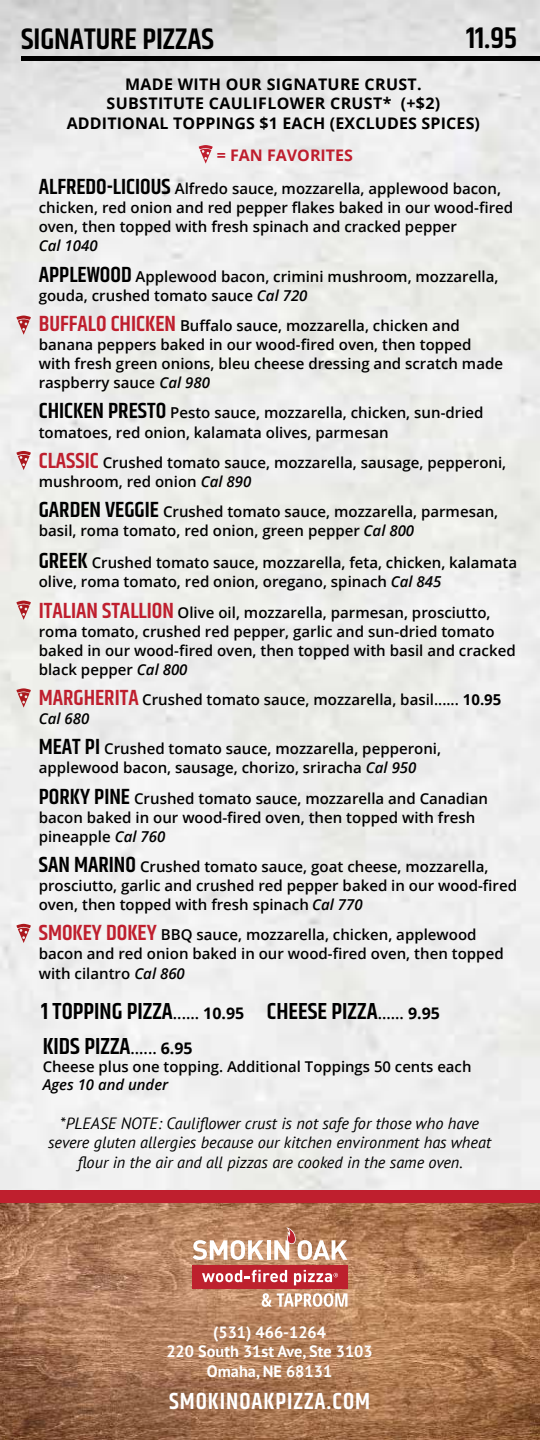
<style>
.page{position:relative;width:540px;height:1440px;background:#fff}
.page>*{position:absolute;margin:0;border:0;box-sizing:border-box;transform-origin:0 0}
.t1{font:600 30px "Khand";color:#000}
.t2{font:600 23.6px "Khand";letter-spacing:.04em;color:#fff}
.t3{font:600 23.4px/35.6px "Khand";color:#000}
.t4{font:italic 16.2px/19.6px "PT Sans";color:#000;text-align:center}
.t5{font:700 16.2px/19.6px "PT Sans";color:#fff;text-align:center}
.t6{font:700 16px/19.2px "Open Sans";letter-spacing:.02em;color:#000;text-align:center}
.t7{font:700 16px "Open Sans";color:#bf1e2e}
.t8{font:600 15px/19px "Open Sans";color:#000}
.t9{font:italic 600 15px "Open Sans";color:#000}
.s1{font-family:"Khand";font-size:22px}
.s2{font-style:italic}
.s3{font-family:"Khand";font-size:22px;color:#bf1f2e}
.s4{font-weight:700}
.s5{font-family:"Open Sans";font-size:15.8px}
.s6{font-family:"Open Sans";font-weight:700;font-size:16px}
</style>
<div class="page">
<img style="left:0;top:1202px;width:540px;height:238px">
<div style="left:0;top:1190px;width:540px;height:12px;background:#bf1f2e"></div>
<svg style="left:16px;top:316px;width:15px;height:19px"></svg>
<svg style="left:16px;top:451px;width:15px;height:19px"></svg>
<svg style="left:16px;top:601px;width:15px;height:19px"></svg>
<svg style="left:16px;top:688px;width:15px;height:20px"></svg>
<svg style="left:16px;top:924px;width:15px;height:19px"></svg>
<div style="left:21px;top:56px;width:519px;height:5px;background:#000"></div>
<svg style="left:199px;top:145px;width:14px;height:19px"></svg>
<svg style="left:262px;top:1293px;width:85px;height:14px"></svg>
<div style="left:192px;top:1266px;width:156px;height:23px;background:#bd212e"></div>
<svg style="left:193px;top:1240px;width:71px;height:20px"></svg>
<hr style="left:267px;top:1240px;width:3px;height:20px;background:#fff">
<svg style="left:274px;top:1227px;width:73px;height:33px"></svg>
<svg style="left:202px;top:1270px;width:85px;height:12px"></svg>
<svg style="left:294px;top:1270px;width:44px;height:15px"></svg>
<h1 class="t1" style="left:21px;top:20px;width:195px">SIGNATURE PIZZAS</h1>
<h1 class="t1" style="left:466px;top:18px;width:53px">11.95</h1>
<p class="t6" style="left:67px;top:74px;width:415px">MADE WITH OUR SIGNATURE CRUST.<br>SUBSTITUTE CAULIFLOWER CRUST* (+$2)<br>ADDITIONAL TOPPINGS $1 EACH (EXCLUDES SPICES)</p>
<p class="t7" style="left:217px;top:144px;width:138px">= FAN FAVORITES</p>
<p class="t8" style="left:39px;top:179px;width:476px"><span class="s1">ALFREDO-LICIOUS</span> Alfredo sauce, mozzarella, applewood bacon, chicken, red onion and red pepper flakes baked in our wood-fired oven, then topped with fresh spinach and cracked pepper</p>
<p class="t8" style="left:39px;top:231px;width:461px;line-height:30.2px"><span class="s2">Cal 1040<br></span><span class="s1">APPLEWOOD</span> Applewood bacon, crimini mushroom, mozzarella,</p>
<p class="t8" style="left:39px;top:280px;width:423px;line-height:30.2px">gouda, crushed tomato sauce <span class="s2">Cal 720<br></span><span class="s3">BUFFALO CHICKEN</span> Buffalo sauce, mozzarella, chicken and</p>
<p class="t8" style="left:39px;top:335px;width:466px">banana peppers baked in our wood-fired oven, then topped with fresh green onions, bleu cheese dressing and scratch made raspberry sauce <span class="s2">Cal 980</span></p>
<p class="t8" style="left:39px;top:403px;width:446px"><span class="s1">CHICKEN PRESTO</span> Pesto sauce, mozzarella, chicken, sun-dried tomatoes, red onion, kalamata olives, parmesan</p>
<p class="t8" style="left:39px;top:453px;width:469px"><span class="s3">CLASSIC</span> Crushed tomato sauce, mozzarella, sausage, pepperoni, mushroom, red onion <span class="s2">Cal 890</span></p>
<p class="t8" style="left:39px;top:502px;width:461px"><span class="s1">GARDEN VEGGIE</span> Crushed tomato sauce, mozzarella, parmesan, basil, roma tomato, red onion, green pepper <span class="s2">Cal 800</span></p>
<p class="t8" style="left:39px;top:553px;width:480px"><span class="s1">GREEK</span> Crushed tomato sauce, mozzarella, feta, chicken, kalamata olive, roma tomato, red onion, oregano, spinach <span class="s2">Cal 845</span></p>
<p class="t8" style="left:39px;top:602px;width:478px"><span class="s3">ITALIAN STALLION</span> Olive oil, mozzarella, parmesan, prosciutto, roma tomato, crushed red pepper, garlic and sun-dried tomato baked in our wood-fired oven, then topped with basil and cracked black pepper <span class="s2">Cal 800</span></p>
<p class="t8" style="left:39px;top:690px;width:464px"><span class="s3">MARGHERITA</span> Crushed tomato sauce, mozzarella, basil...... <span class="s4">10.95<br></span><span class="s2">Cal 680</span></p>
<p class="t8" style="left:39px;top:739px;width:404px"><span class="s1">MEAT PI</span> Crushed tomato sauce, mozzarella, pepperoni, applewood bacon, sausage, chorizo, sriracha <span class="s2">Cal 950</span></p>
<p class="t8" style="left:39px;top:788px;width:451px"><span class="s1">PORKY PINE</span> Crushed tomato sauce, mozzarella and Canadian bacon baked in our wood-fired oven, then topped with fresh pineapple <span class="s2">Cal 760</span></p>
<p class="t8" style="left:39px;top:857px;width:480px"><span class="s1">SAN MARINO</span> Crushed tomato sauce, goat cheese, mozzarella, prosciutto, garlic and crushed red pepper baked in our wood-fired oven, then topped with fresh spinach <span class="s2">Cal 770</span></p>
<p class="t8" style="left:39px;top:925px;width:466px"><span class="s3">SMOKEY DOKEY</span> BBQ sauce, mozzarella, chicken, applewood bacon and red onion baked in our wood-fired oven, then topped with cilantro <span class="s2">Cal 860</span></p>
<h3 class="t3" style="left:41px;top:995px;width:400px">1 TOPPING PIZZA<span class="s5">......</span> <span class="s6">10.95</span> CHEESE PIZZA<span class="s5">......</span> <span class="s6">9.95<br></span>KIDS PIZZA<span class="s5">......</span> <span class="s6">6.95</span></h3>
<p class="t8" style="left:43px;top:1057px;width:430px">Cheese plus one topping. Additional Toppings 50 cents each</p>
<p class="t9" style="left:43px;top:1075px;width:127px">Ages 10 and under</p>
<p class="t4" style="left:48px;top:1113px;width:445px">*PLEASE NOTE: Cauliflower crust is not safe for those who have severe gluten allergies because our kitchen environment has wheat flour in the air and all pizzas are cooked in the same oven.</p>
<p class="t5" style="left:166px;top:1322px;width:208px">(531) 466-1264<br>220 South 31st Ave, Ste 3103<br>Omaha, NE 68131</p>
<h2 class="t2" style="left:169px;top:1386px;width:202px">SMOKINOAKPIZZA.COM</h2>
</div>
